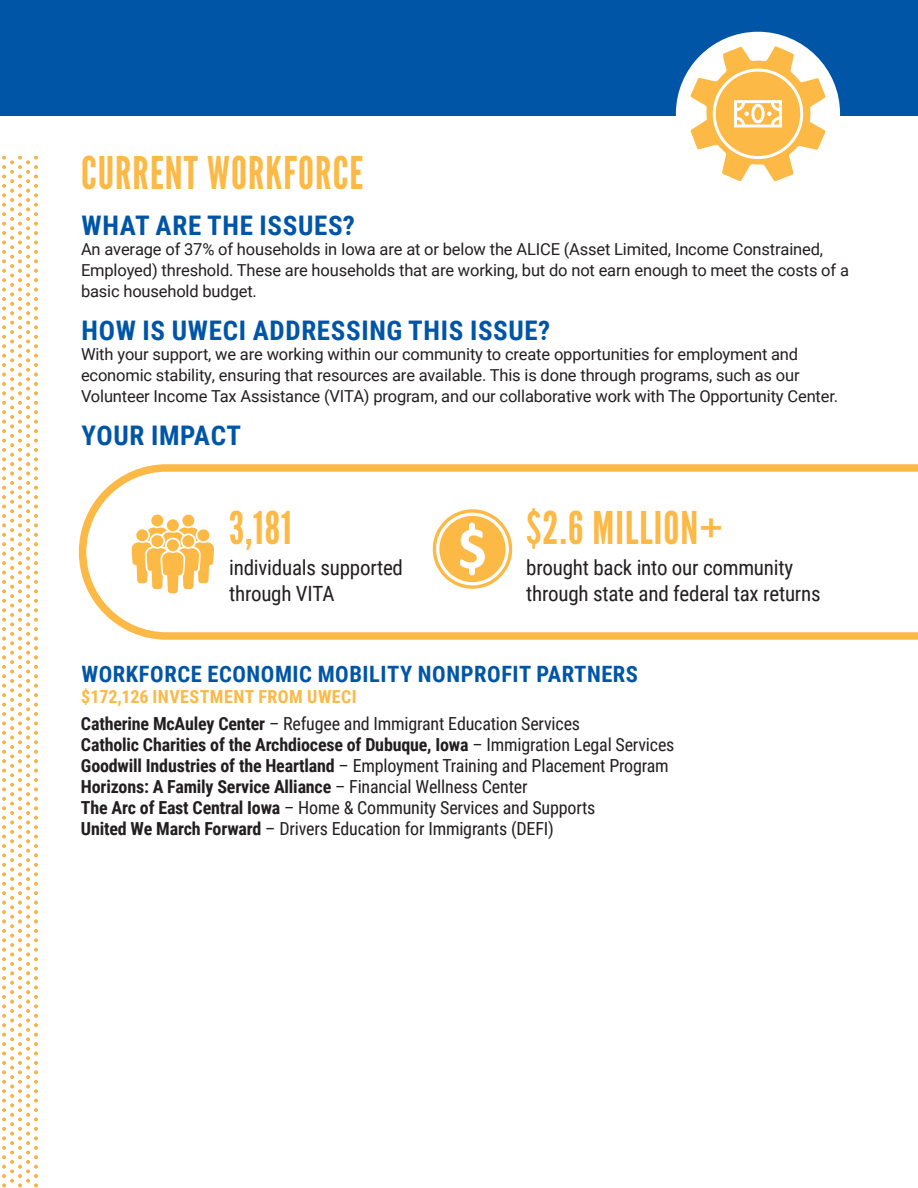
<style>
.page{position:relative;width:918px;height:1188px;background:#fff}
.page>*{position:absolute;margin:0;border:0;box-sizing:border-box;transform-origin:0 0}
.t1{font:45px "League Gothic";letter-spacing:.025em;color:#fdb945}
.t2{font:700 27px "Roboto Condensed";letter-spacing:.025em;color:#0155a7}
.t3{font:700 22.5px "Roboto Condensed";letter-spacing:.025em;color:#0155a7}
.t4{font:21px "Roboto Condensed";letter-spacing:-.01em;color:#231f20}
.t5{font:18px "Roboto Condensed";letter-spacing:-.01em;color:#231f20}
.t6{font:700 18px "Roboto Condensed";letter-spacing:-.01em;color:#231f20}
.t7{font:700 18px "Roboto Condensed";letter-spacing:.025em;color:#fdb945}
.t8{font:16.5px/21px "Roboto";letter-spacing:-.01em;color:#231f20}
.s1{font-weight:700}
.s2{font-weight:400}
</style>
<div class="page">
<div style="left:0;top:0;width:918px;height:116px;background:#0155a7"></div>
<div style="left:676px;top:32px;width:164px;height:164px;background:#fff;border-radius:50%"></div>
<svg style="left:690px;top:46px;width:136px;height:136px"></svg>
<svg style="left:2px;top:156px;width:36px;height:1031px"></svg>
<svg style="left:78px;top:464px;width:840px;height:176px"></svg>
<div style="left:151px;top:515px;width:12px;height:11px;background:#fdb945;border-radius:50%"></div>
<div style="left:182px;top:515px;width:12px;height:12px;background:#fdb945;border-radius:50%"></div>
<div style="left:167px;top:519px;width:12px;height:12px;background:#fdb945;border-radius:50%"></div>
<svg style="left:131px;top:527px;width:83px;height:66px"></svg>
<svg style="left:433px;top:509px;width:79px;height:80px"></svg>
<p class="t1" style="left:81px;top:146px;width:284px">CURRENT WORKFORCE</p>
<p class="t2" style="left:81px;top:207px;width:275px">WHAT ARE THE ISSUES?</p>
<p class="t8" style="left:81px;top:238px;width:770px">An average of 37% of households in Iowa are at or below the ALICE (Asset Limited, Income Constrained,<br>Employed) threshold. These are households that are working, but do not earn enough to meet the costs of a basic household budget.</p>
<p class="t2" style="left:81px;top:312px;width:470px">HOW IS UWECI ADDRESSING THIS ISSUE?</p>
<p class="t8" style="left:81px;top:343px;width:759px">With your support, we are working within our community to create opportunities for employment and economic stability, ensuring that resources are available. This is done through programs, such as our<br>Volunteer Income Tax Assistance (VITA) program, and our collaborative work with The Opportunity Center.</p>
<p class="t2" style="left:81px;top:417px;width:161px">YOUR IMPACT</p>
<p class="t1" style="left:229px;top:501px;width:64px">3,181</p>
<p class="t1" style="left:526px;top:501px;width:198px">$2.6 MILLION+</p>
<p class="t4" style="left:229px;top:553px;width:175px">individuals supported</p>
<p class="t4" style="left:229px;top:578px;width:107px">through VITA</p>
<p class="t4" style="left:526px;top:553px;width:268px">brought back into our community</p>
<p class="t4" style="left:526px;top:579px;width:296px">through state and federal tax returns</p>
<p class="t3" style="left:81px;top:659px;width:558px">WORKFORCE ECONOMIC MOBILITY NONPROFIT PARTNERS</p>
<p class="t7" style="left:81px;top:684px;width:277px">$172,126 INVESTMENT FROM UWECI</p>
<p class="t5" style="left:81px;top:711px;width:501px"><span class="s1">Catherine McAuley Center</span> – Refugee and Immigrant Education Services</p>
<p class="t6" style="left:81px;top:732px;width:595px">Catholic Charities of the Archdiocese of Dubuque, Iowa <span class="s2">– Immigration Legal Services</span></p>
<p class="t5" style="left:81px;top:753px;width:589px"><span class="s1">Goodwill Industries of the Heartland</span> – Employment Training and Placement Program</p>
<p class="t6" style="left:81px;top:774px;width:448px">Horizons: A Family Service Alliance <span class="s2">– Financial Wellness Center</span></p>
<p class="t5" style="left:81px;top:795px;width:516px"><span class="s1">The Arc of East Central Iowa</span> – Home &amp; Community Services and Supports</p>
<p class="t5" style="left:81px;top:816px;width:474px"><span class="s1">United We March Forward</span> – Drivers Education for Immigrants (DEFI)</p>
</div>
